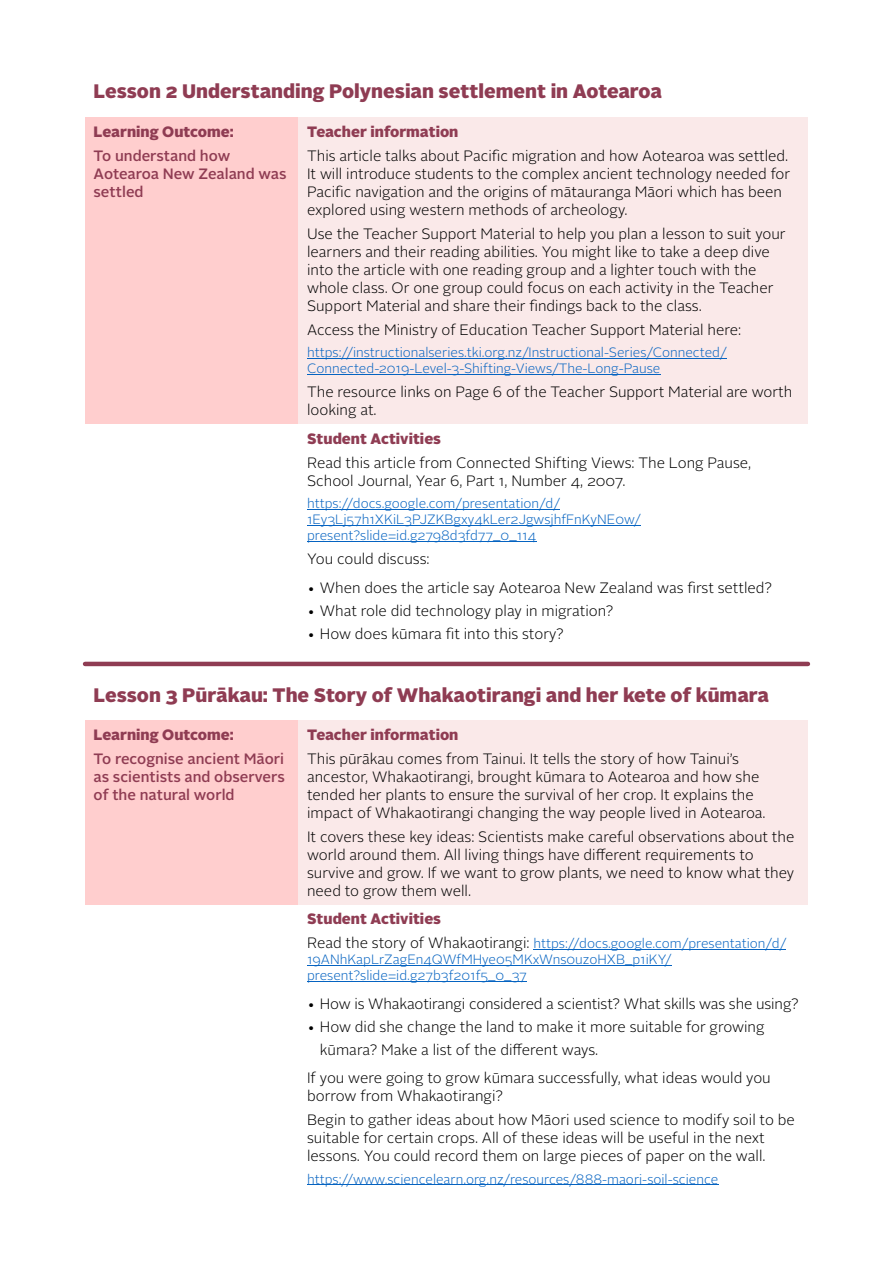
<style>
.page{position:relative;width:893px;height:1263px;background:#fff}
.page>*{position:absolute;margin:0;border:0;box-sizing:border-box;transform-origin:0 0}
.t1{font:900 19.5px "Alright Sans";color:#8f3c53}
.t2{font:300 15px/18px "Alright Sans";color:#000}
.t3{font:500 15px/18px "Alright Sans";color:#8f3c53}
.t4{font:900 15px "Alright Sans";color:#8f3c53}
.t5{font:300 13.5px/16.2px "Alright Sans";color:#0563c1}
.s1{font-size:15px;color:#000}
</style>
<div class="page">
<div style="left:85px;top:117px;width:214px;height:307px;background:#ffcece"></div>
<div style="left:299px;top:117px;width:509px;height:307px;background:#fae9e9"></div>
<hr style="left:307px;top:358px;width:419px;height:1px;background:#0563c1">
<hr style="left:307px;top:374px;width:353px;height:1px;background:#0563c1">
<hr style="left:307px;top:509px;width:253px;height:1px;background:#0563c1">
<hr style="left:307px;top:525px;width:334px;height:1px;background:#0563c1">
<hr style="left:307px;top:541px;width:229px;height:1px;background:#0563c1">
<div style="left:85px;top:720px;width:214px;height:184px;background:#ffcece"></div>
<div style="left:299px;top:720px;width:509px;height:184px;background:#fae9e9"></div>
<hr style="left:533px;top:949px;width:253px;height:1px;background:#0563c1">
<hr style="left:307px;top:965px;width:364px;height:1px;background:#0563c1">
<hr style="left:307px;top:981px;width:220px;height:1px;background:#0563c1">
<hr style="left:307px;top:1184px;width:411px;height:1px;background:#0563c1">
<hr style="left:85px;top:662px;width:723px;height:4px;background:#8f3c53">
<h1 class="t1" style="left:94px;top:83px;width:570px">Lesson 2 Understanding Polynesian settlement in Aotearoa</h1>
<p class="t4" style="left:94px;top:126px;width:142px">Learning Outcome:</p>
<p class="t3" style="left:94px;top:148px;width:195px">To understand how<br>Aotearoa New Zealand was settled</p>
<p class="t4" style="left:307px;top:126px;width:153px">Teacher information</p>
<p class="t2" style="left:307px;top:148px;width:485px">This article talks about Pacific migration and how Aotearoa was settled.<br>It will introduce students to the complex ancient technology needed for Pacific navigation and the origins of mātauranga Māori which has been explored using western methods of archeology.</p>
<p class="t2" style="left:307px;top:226px;width:480px">Use the Teacher Support Material to help you plan a lesson to suit your learners and their reading abilities. You might like to take a deep dive into the article with one reading group and a lighter touch with the whole class. Or one group could focus on each activity in the Teacher Support Material and share their findings back to the class.</p>
<p class="t2" style="left:307px;top:322px;width:436px">Access the Ministry of Education Teacher Support Material here:</p>
<p class="t5" style="left:307px;top:346px;width:421px">https://instructionalseries.tki.org.nz/Instructional-Series/Connected/<br>Connected-2019-Level-3-Shifting-Views/The-Long-Pause</p>
<p class="t2" style="left:307px;top:384px;width:487px">The resource links on Page 6 of the Teacher Support Material are worth looking at.</p>
<p class="t4" style="left:307px;top:432px;width:135px">Student Activities</p>
<p class="t2" style="left:307px;top:455px;width:446px">Read this article from Connected Shifting Views: The Long Pause,<br>School Journal, Year 6, Part 1, Number 4, 2007.</p>
<p class="t5" style="left:307px;top:496px;width:335px">https://docs.google.com/presentation/d/<br>1Ey3Lj57h1XKiL3PJZKBgxy4kLer2JgwsjhfFnKyNE0w/ present?slide=id.g2798d3fd77_0_114</p>
<p class="t2" style="left:307px;top:551px;width:124px">You could discuss:</p>
<p class="t2" style="left:307px;top:580px;width:467px">• When does the article say Aotearoa New Zealand was first settled?</p>
<p class="t2" style="left:307px;top:603px;width:308px">• What role did technology play in migration?</p>
<p class="t2" style="left:307px;top:626px;width:258px">• How does kūmara fit into this story?</p>
<h1 class="t1" style="left:94px;top:687px;width:677px">Lesson 3 Pūrākau: The Story of Whakaotirangi and her kete of kūmara</h1>
<p class="t4" style="left:94px;top:728px;width:142px">Learning Outcome:</p>
<p class="t3" style="left:94px;top:751px;width:193px;text-align:justify">To recognise ancient Māori as scientists and observers of the natural world</p>
<p class="t4" style="left:307px;top:728px;width:153px">Teacher information</p>
<p class="t2" style="left:307px;top:751px;width:460px">This pūrākau comes from Tainui. It tells the story of how Tainui’s ancestor, Whakaotirangi, brought kūmara to Aotearoa and how she tended her plants to ensure the survival of her crop. It explains the impact of Whakaotirangi changing the way people lived in Aotearoa.</p>
<p class="t2" style="left:307px;top:829px;width:489px">It covers these key ideas: Scientists make careful observations about the world around them. All living things have different requirements to survive and grow. If we want to grow plants, we need to know what they need to grow them well.</p>
<p class="t4" style="left:307px;top:913px;width:135px">Student Activities</p>
<p class="t5" style="left:307px;top:936px;width:481px"><span class="s1">Read the story of Whakaotirangi:</span> https://docs.google.com/presentation/d/<br>19ANhKapLrZagEn4QWfMHye05MKxWns0uzoHXB_p1iKY/ present?slide=id.g27b3f201f5_0_37</p>
<p class="t2" style="left:307px;top:996px;width:493px">• How is Whakaotirangi considered a scientist? What skills was she using?</p>
<p class="t2" style="left:320px;top:1017px;width:446px;line-height:22.8px;text-indent:-13px">• How did she change the land to make it more suitable for growing kūmara? Make a list of the different ways.</p>
<p class="t2" style="left:307px;top:1070px;width:465px">If you were going to grow kūmara successfully, what ideas would you borrow from Whakaotirangi?</p>
<p class="t2" style="left:307px;top:1112px;width:489px">Begin to gather ideas about how Māori used science to modify soil to be suitable for certain crops. All of these ideas will be useful in the next lessons. You could record them on large pieces of paper on the wall.</p>
<p class="t5" style="left:307px;top:1172px;width:413px">https://www.sciencelearn.org.nz/resources/888-maori-soil-science</p>
</div>
